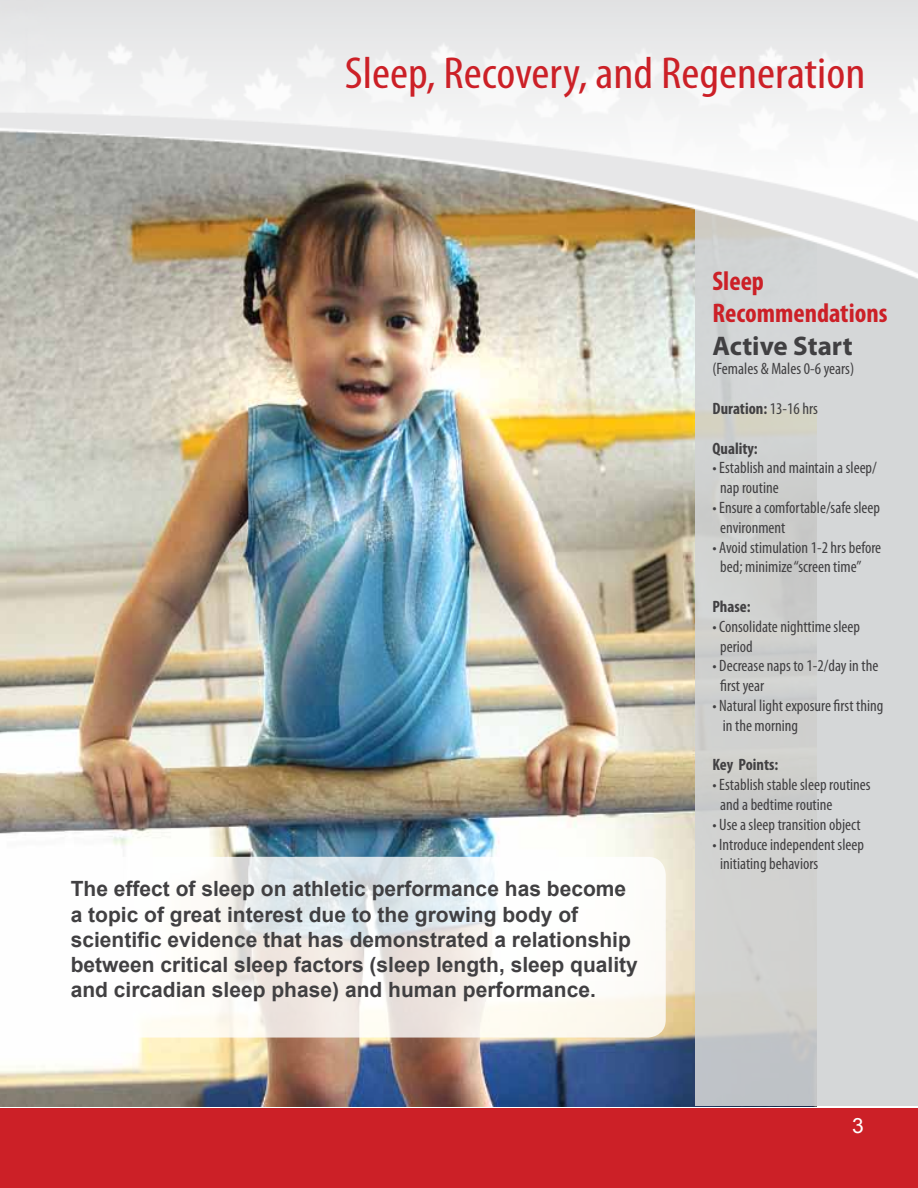
<style>
.page{position:relative;width:918px;height:1188px;background:#fff}
.page>*{position:absolute;margin:0;border:0;box-sizing:border-box;transform-origin:0 0}
.t1{font:condensed 45px "Myriad Pro";color:#cc2027;scale:1.1 1}
.t2{font:700 condensed 27px/32.4px "Myriad Pro";color:#cc2027}
.t3{font:700 27px "Myriad Pro";color:#414042}
.t4{font:700 21px/25.2px "Arial";color:#414042}
.t5{font:21px "Arial";color:#fff}
.t6{font:condensed 16.5px/19.8px "Myriad Pro";color:#414042}
.t7{font:700 condensed 16.5px "Myriad Pro";color:#414042}
.s1{font-weight:400}
</style>
<div class="page">
<div style="left:0;top:1108px;width:918px;height:80px;background:#cc2027"></div>
<img style="left:0;top:363px;width:816px;height:744px">
<div style="left:695px;top:202px;width:223px;height:904px;background:#d1d3d4"></div>
<img style="left:0;top:0;width:918px;height:363px">
<svg style="left:54px;top:857px;width:612px;height:181px"></svg>
<h1 class="t1" style="left:345px;top:46px;width:475px">Sleep, Recovery, and Regeneration</h1>
<p class="t4" style="left:71px;top:877px;width:569px">The effect of sleep on athletic performance has become a topic of great interest due to the growing body of scientific evidence that has demonstrated a relationship between critical sleep factors (sleep length, sleep quality and circadian sleep phase) and human performance.</p>
<h2 class="t2" style="left:712px;top:264px;width:177px">Sleep<br>Recommendations</h2>
<h2 class="t3" style="left:712px;top:328px;width:142px">Active Start</h2>
<p class="t6" style="left:712px;top:359px;width:143px">(Females &amp; Males 0-6 years)</p>
<p class="t7" style="left:712px;top:398px;width:107px">Duration: <span class="s1">13-16 hrs</span></p>
<p class="t7" style="left:712px;top:438px;width:47px">Quality:</p>
<p class="t6" style="left:720px;top:458px;width:158px;text-indent:-8px">• Establish and maintain a sleep/ nap routine</p>
<p class="t6" style="left:720px;top:497px;width:161px;text-indent:-8px">• Ensure a comfortable/safe sleep environment</p>
<p class="t6" style="left:720px;top:537px;width:163px;text-indent:-8px">• Avoid stimulation 1-2 hrs before bed; minimize “screen time”</p>
<p class="t7" style="left:712px;top:596px;width:40px">Phase:</p>
<p class="t6" style="left:720px;top:616px;width:141px;text-indent:-8px">• Consolidate nighttime sleep period</p>
<p class="t6" style="left:720px;top:656px;width:160px;text-indent:-8px">• Decrease naps to 1-2/day in the first year</p>
<p class="t6" style="left:723px;top:695px;width:162px;text-indent:-10px">• Natural light exposure first thing in the morning</p>
<p class="t7" style="left:712px;top:755px;width:67px">Key Points:</p>
<p class="t6" style="left:720px;top:775px;width:152px;text-indent:-8px">• Establish stable sleep routines and a bedtime routine</p>
<p class="t6" style="left:712px;top:814px;width:150px">• Use a sleep transition object</p>
<p class="t6" style="left:720px;top:834px;width:145px;text-indent:-8px">• Introduce independent sleep initiating behaviors</p>
<p class="t5" style="left:852px;top:1112px;width:13px">3</p>
</div>
